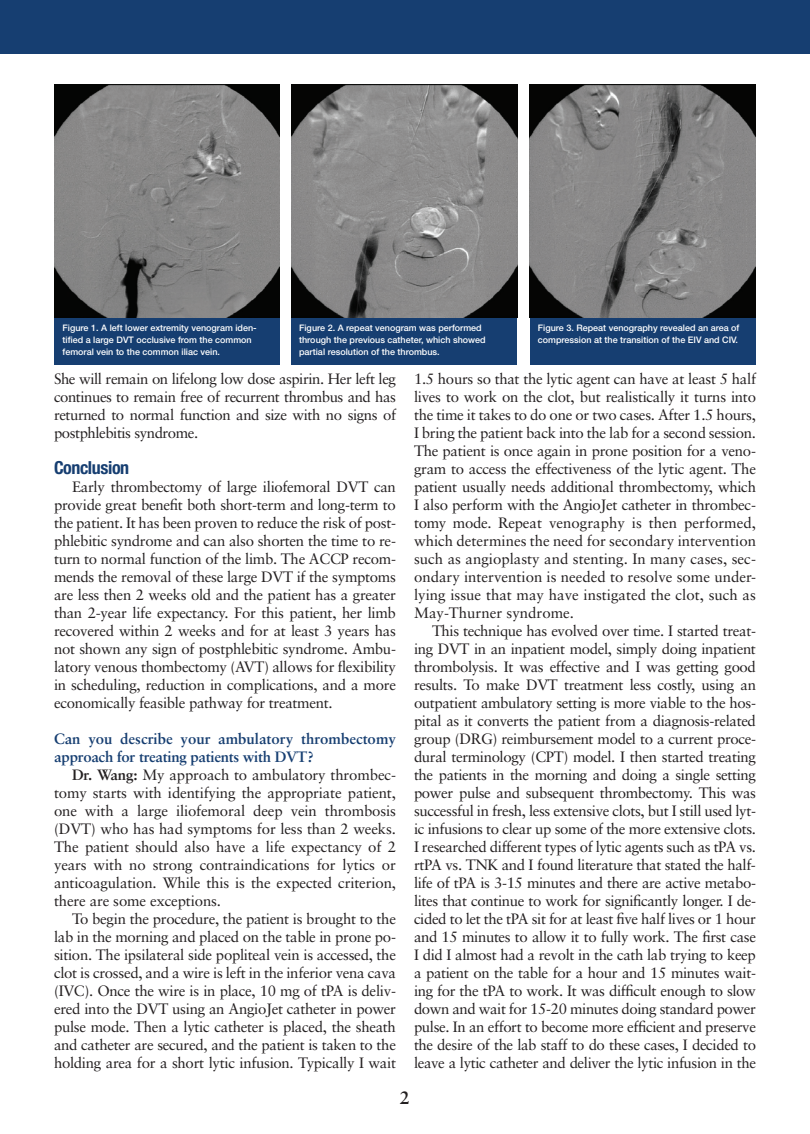
<style>
.page{position:relative;width:810px;height:1134px;background:#fff}
.page>*{position:absolute;margin:0;border:0;box-sizing:border-box;transform-origin:0 0}
.CCU_Article_Subhead{font:700 condensed 18px "Helvetica Neue";letter-spacing:-.02em;color:#163e71}
.t1{font:700 18px "Sabon";color:#231f20}
.CCU_Article_Body{font:15px/18px "Sabon";letter-spacing:-.02em;color:#231f20;text-align:justify}
.CCU_Question{font:700 15px/18px "Sabon";color:#163e71}
.CCU_Figure_Caption{font:500 9px/12px "Helvetica Neue";color:#fff}
.s1{font-weight:700}
</style>
<div class="page">
<div style="left:0;top:0;width:810px;height:54px;background:#163e71"></div>
<div style="left:54px;top:317px;width:226px;height:47px;background:#163e71"></div>
<div style="left:291px;top:317px;width:226px;height:47px;background:#163e71"></div>
<div style="left:530px;top:317px;width:226px;height:47px;background:#163e71"></div>
<img style="left:54px;top:84px;width:226px;height:233px">
<img style="left:291px;top:84px;width:226px;height:233px">
<img style="left:530px;top:84px;width:226px;height:233px">
<p class="CCU_Figure_Caption" style="left:63px;top:322px;width:196px">Figure 1. A left lower extremity venogram iden&shy;tified a large DVT occlusive from the common femoral vein to the common iliac vein.</p>
<p class="CCU_Figure_Caption" style="left:299px;top:322px;width:188px">Figure 2. A repeat venogram was performed through the previous catheter, which showed partial resolution of the thrombus.</p>
<p class="CCU_Figure_Caption" style="left:538px;top:322px;width:203px">Figure 3. Repeat venography revealed an area of compression at the transition of the EIV and CIV.</p>
<p class="CCU_Article_Body" style="left:54px;top:369px;width:344px">She will remain on lifelong low dose aspirin. Her left leg continues to remain free of recurrent thrombus and has returned to normal function and size with no signs of postphlebitis syndrome.</p>
<p class="CCU_Article_Subhead" style="left:54px;top:456px;width:77px">Conclusion</p>
<p class="CCU_Article_Body" style="left:54px;top:477px;width:344px;text-indent:18px">Early thrombectomy of large iliofemoral DVT can provide great benefit both short-term and long-term to the patient. It has been proven to reduce the risk of post&shy;phlebitic syndrome and can also shorten the time to re&shy;turn to normal function of the limb. The ACCP recom&shy;mends the removal of these large DVT if the symptoms are less then 2 weeks old and the patient has a greater than 2-year life expectancy. For this patient, her limb recovered within 2 weeks and for at least 3 years has not shown any sign of postphlebitic syndrome. Ambu&shy;latory venous thombectomy (AVT) allows for flexibility in scheduling, reduction in complications, and a more economically feasible pathway for treatment.</p>
<p class="CCU_Question" style="left:54px;top:729px;width:343px">Can you describe your ambulatory thrombectomy approach for treating patients with DVT?</p>
<p class="CCU_Article_Body" style="left:54px;top:765px;width:344px;text-indent:18px"><span class="s1">Dr. Wang:</span> My approach to ambulatory thrombec&shy;tomy starts with identifying the appropriate patient, one with a large iliofemoral deep vein thrombosis (DVT) who has had symptoms for less than 2 weeks.<br>The patient should also have a life expectancy of 2 years with no strong contraindications for lytics or anticoagulation. While this is the expected criterion, there are some exceptions.</p>
<p class="CCU_Article_Body" style="left:54px;top:909px;width:344px;text-indent:18px">To begin the procedure, the patient is brought to the lab in the morning and placed on the table in prone po&shy;sition. The ipsilateral side popliteal vein is accessed, the clot is crossed, and a wire is left in the inferior vena cava (IVC). Once the wire is in place, 10 mg of tPA is deliv&shy;ered into the DVT using an AngioJet catheter in power pulse mode. Then a lytic catheter is placed, the sheath and catheter are secured, and the patient is taken to the holding area for a short lytic infusion. Typically I wait</p>
<p class="CCU_Article_Body" style="left:414px;top:369px;width:344px">1.5 hours so that the lytic agent can have at least 5 half lives to work on the clot, but realistically it turns into the time it takes to do one or two cases. After 1.5 hours, I bring the patient back into the lab for a second session.<br>The patient is once again in prone position for a veno&shy;gram to access the effectiveness of the lytic agent. The patient usually needs additional thrombectomy, which I also perform with the AngioJet catheter in thrombec&shy;tomy mode. Repeat venography is then performed, which determines the need for secondary intervention such as angioplasty and stenting. In many cases, sec&shy;ondary intervention is needed to resolve some under&shy;lying issue that may have instigated the clot, such as May-Thurner syndrome.</p>
<p class="CCU_Article_Body" style="left:414px;top:621px;width:344px;text-indent:18px">This technique has evolved over time. I started treat&shy;ing DVT in an inpatient model, simply doing inpatient thrombolysis. It was effective and I was getting good results. To make DVT treatment less costly, using an outpatient ambulatory setting is more viable to the hos&shy;pital as it converts the patient from a diagnosis-related group (DRG) reimbursement model to a current proce&shy;dural terminology (CPT) model. I then started treating the patients in the morning and doing a single setting power pulse and subsequent thrombectomy. This was successful in fresh, less extensive clots, but I still used lyt&shy;ic infusions to clear up some of the more extensive clots.<br>I researched different types of lytic agents such as tPA vs. rtPA vs. TNK and I found literature that stated the half&shy;life of tPA is 3-15 minutes and there are active metabo&shy;lites that continue to work for significantly longer. I de&shy;cided to let the tPA sit for at least five half lives or 1 hour and 15 minutes to allow it to fully work. The first case I did I almost had a revolt in the cath lab trying to keep a patient on the table for a hour and 15 minutes wait&shy;ing for the tPA to work. It was difficult enough to slow down and wait for 15-20 minutes doing standard power pulse. In an effort to become more efficient and preserve the desire of the lab staff to do these cases, I decided to leave a lytic catheter and deliver the lytic infusion in the</p>
<p class="t1" style="left:400px;top:1086px;width:12px">2</p>
</div>
